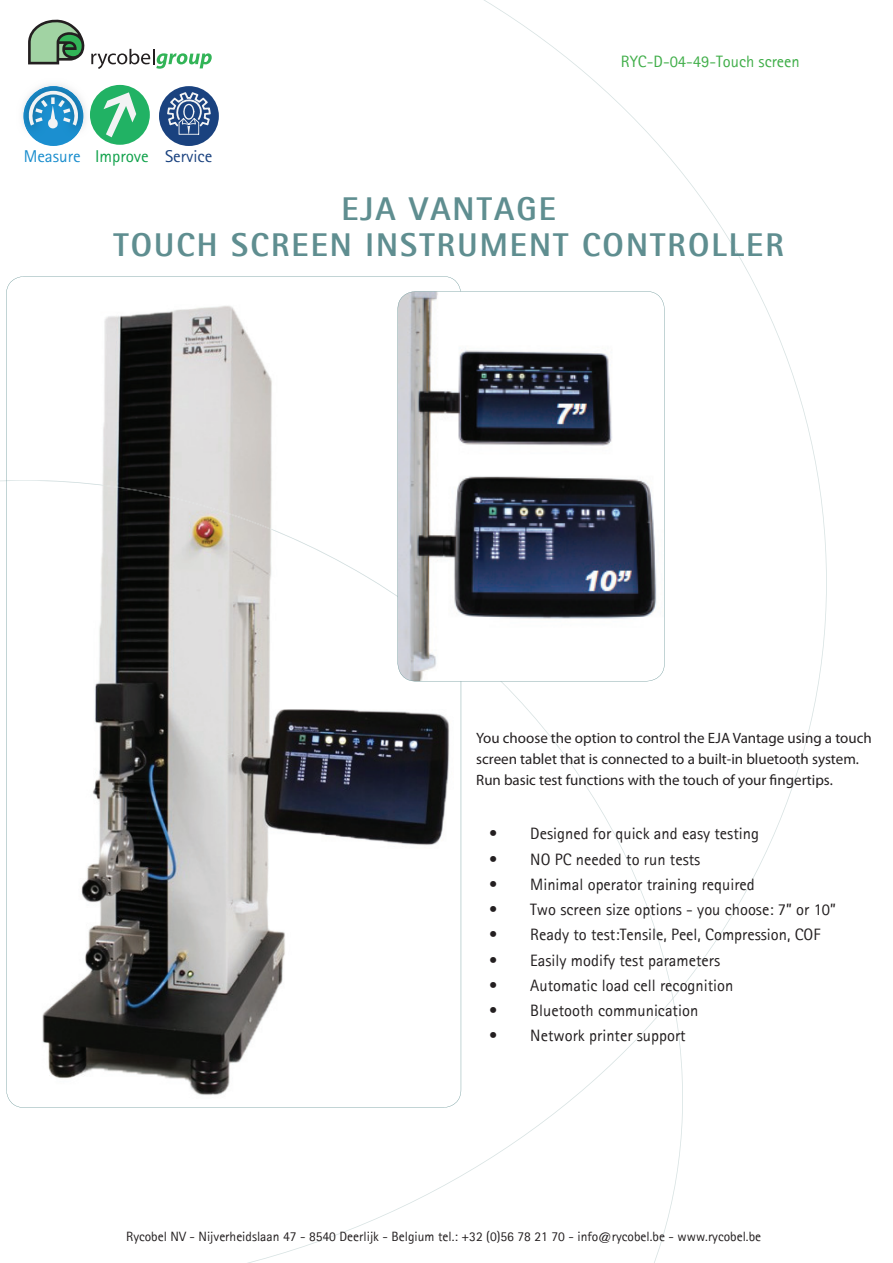
<style>
.page{position:relative;width:893px;height:1263px;background:#fff}
.page>*{position:absolute;margin:0;border:0;box-sizing:border-box;transform-origin:0 0}
.t1{font:800 33px/36px "Rotis Sans Serif";letter-spacing:.065em;color:#5f8e90;text-align:center}
.t2{font:17.1px "Rotis Sans Serif";color:#1b8ece}
.t3{font:16.5px "Rotis Sans Serif";color:#231f20}
.t4{font:16.5px "Rotis Sans Serif";color:#40ae49}
.t5{font:15px/21px "Myriad Pro";color:#231f20}
.t6{font:13.5px "Rotis Sans Serif";color:#231f20}
.s1{color:#0fa14a}
.s2{color:#1a427f}
</style>
<div class="page">
<div style="left:23px;top:86px;width:60px;height:60px;background:#1b8fd0;border-radius:50%"></div>
<img style="left:22px;top:84px;width:71px;height:44px">
<img style="left:23px;top:86px;width:60px;height:55px">
<svg style="left:29px;top:91px;width:49px;height:37px"></svg>
<div style="left:90px;top:85px;width:60px;height:60px;background:#21b264;border-radius:50%"></div>
<svg style="left:104px;top:92px;width:32px;height:45px"></svg>
<div style="left:159px;top:86px;width:60px;height:60px;background:#1a427f;border-radius:50%"></div>
<svg style="left:167px;top:92px;width:50px;height:43px"></svg>
<svg style="left:91px;top:49px;width:121px;height:20px"></svg>
<svg style="left:28px;top:20px;width:57px;height:44px"></svg>
<svg style="left:6px;top:276px;width:455px;height:832px"></svg>
<svg style="left:398px;top:291px;width:267px;height:390px"></svg>
<p class="t4" style="left:621px;top:51px;width:180px">RYC-D-04-49-Touch screen</p>
<p class="t2" style="left:24px;top:146px;width:190px">Measure <span class="s1">Improve</span> <span class="s2">Service</span></p>
<h1 class="t1" style="left:113px;top:191px;width:672px">EJA VANTAGE<br>TOUCH SCREEN INSTRUMENT CONTROLLER</h1>
<p class="t5" style="left:476px;top:727px;width:397px">You choose the option to control the EJA Vantage using a touch screen tablet that is connected to a built-in bluetooth system.<br>Run basic test functions with the touch of your ngertips.</p>
<p class="t3" style="left:489px;top:824px;width:272px">• Designed for quick and easy testing</p>
<p class="t3" style="left:489px;top:849px;width:213px">• NO PC needed to run tests</p>
<p class="t3" style="left:489px;top:875px;width:267px">• Minimal operator training required</p>
<p class="t3" style="left:489px;top:900px;width:348px">• Two screen size options - you choose: 7” or 10”</p>
<p class="t3" style="left:489px;top:925px;width:333px">• Ready to test:Tensile, Peel, Compression, COF</p>
<p class="t3" style="left:489px;top:950px;width:233px">• Easily modify test parameters</p>
<p class="t3" style="left:489px;top:976px;width:246px">• Automatic load cell recognition</p>
<p class="t3" style="left:489px;top:1001px;width:211px">• Bluetooth communication</p>
<p class="t3" style="left:489px;top:1026px;width:198px">• Network printer support</p>
<p class="t6" style="left:126px;top:1228px;width:637px">Rycobel NV - Nijverheidslaan 47 - 8540 Deerlijk - Belgium tel.: +32 (0)56 78 21 70 - info@rycobel.be - www.rycobel.be</p>
</div>
